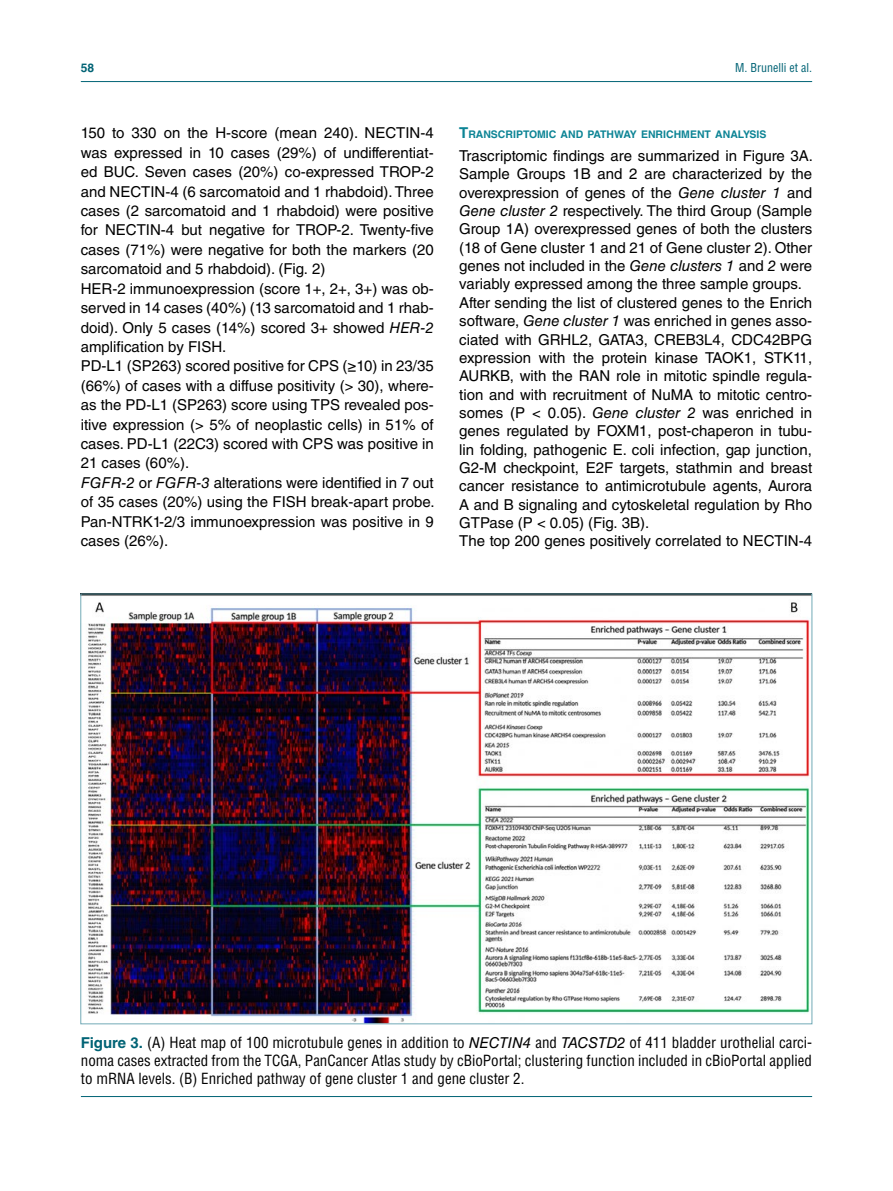
<style>
.page{position:relative;width:893px;height:1191px;background:#fff}
.page>*{position:absolute;margin:0;border:0;box-sizing:border-box;transform-origin:0 0}
.t1{font:15px/19.4px "Helvetica LT Std";color:#000}
.t2{font:condensed 15px/18px "Helvetica LT Std";color:#000;text-align:justify}
.t3{font:condensed 12px "Helvetica LT Std";color:#006375}
.t4{font:700 12px "Helvetica LT Std";color:#006375}
.t5{font:700 10.5px "Helvetica LT Std";color:#0c8495}
.s1{font-style:italic}
.s2{font-size:15px}
.s3{font-weight:700;font-stretch:normal;color:#006375}
.s4{font-style:italic;font-stretch:normal}
</style>
<div class="page">
<hr style="left:81px;top:81px;width:731px;height:1px;background:#006375">
<img style="left:88px;top:602px;width:722px;height:420px">
<hr style="left:81px;top:1096px;width:731px;height:1px;background:#006375">
<p class="t4" style="left:81px;top:61px;width:15px">58</p>
<p class="t3" style="left:735px;top:61px;width:78px">M. Brunelli et al.</p>
<p class="t1" style="left:81px;top:123px;width:355px">150 to 330 on the H-score (mean 240). NECTIN-4 was expressed in 10 cases (29%) of undifferentiat&shy;ed BUC. Seven cases (20%) co-expressed TROP-2 and NECTIN-4 (6 sarcomatoid and 1 rhabdoid). Three cases (2 sarcomatoid and 1 rhabdoid) were positive for NECTIN-4 but negative for TROP-2. Twenty-five cases (71%) were negative for both the markers (20 sarcomatoid and 5 rhabdoid). (Fig. 2)<br>HER-2 immunoexpression (score 1+, 2+, 3+) was ob&shy;served in 14 cases (40%) (13 sarcomatoid and 1 rhab&shy;doid). Only 5 cases (14%) scored 3+ showed <span class="s1">HER-2 </span>amplification by FISH.<br>PD-L1 (SP263) scored positive for CPS (≥10) in 23/35 (66%) of cases with a diffuse positivity (&gt; 30), where&shy;as the PD-L1 (SP263) score using TPS revealed pos&shy;itive expression (&gt; 5% of neoplastic cells) in 51% of cases. PD-L1 (22C3) scored with CPS was positive in 21 cases (60%).<br><span class="s1">FGFR-2</span> or <span class="s1">FGFR-3</span> alterations were identified in 7 out of 35 cases (20%) using the FISH break-apart probe.<br>Pan-NTRK1-2/3 immunoexpression was positive in 9 cases (26%).</p>
<p class="t5" style="left:459px;top:128px;width:297px"><span class="s2">T</span>RANSCRIPTOMIC AND PATHWAY ENRICHMENT ANALYSIS</p>
<p class="t1" style="left:459px;top:146px;width:355px;line-height:18.3px">Trascriptomic findings are summarized in Figure 3A.<br>Sample Groups 1B and 2 are characterized by the overexpression of genes of the <span class="s1">Gene cluster 1</span> and <span class="s1">Gene cluster 2</span> respectively. The third Group (Sample Group 1A) overexpressed genes of both the clusters (18 of Gene cluster 1 and 21 of Gene cluster 2). Other genes not included in the <span class="s1">Gene clusters 1</span> and <span class="s1">2</span> were variably expressed among the three sample groups.<br>After sending the list of clustered genes to the Enrich software, <span class="s1">Gene cluster 1</span> was enriched in genes asso&shy;ciated with GRHL2, GATA3, CREB3L4, CDC42BPG expression with the protein kinase TAOK1, STK11, AURKB, with the RAN role in mitotic spindle regula&shy;tion and with recruitment of NuMA to mitotic centro&shy;somes (P &lt; 0.05). <span class="s1">Gene cluster 2</span> was enriched in genes regulated by FOXM1, post-chaperon in tubu&shy;lin folding, pathogenic E. coli infection, gap junction, G2-M checkpoint, E2F targets, stathmin and breast cancer resistance to antimicrotubule agents, Aurora A and B signaling and cytoskeletal regulation by Rho GTPase (P &lt; 0.05) (Fig. 3B).<br>The top 200 genes positively correlated to NECTIN-4</p>
<p class="t2" style="left:81px;top:1033px;width:733px"><span class="s3">Figure 3.</span> (A) Heat map of 100 microtubule genes in addition to <span class="s4">NECTIN4</span> and <span class="s4">TACSTD2</span> of 411 bladder urothelial carci&shy;noma cases extracted from the TCGA, PanCancer Atlas study by cBioPortal; clustering function included in cBioPortal applied to mRNA levels. (B) Enriched pathway of gene cluster 1 and gene cluster 2.</p>
</div>
